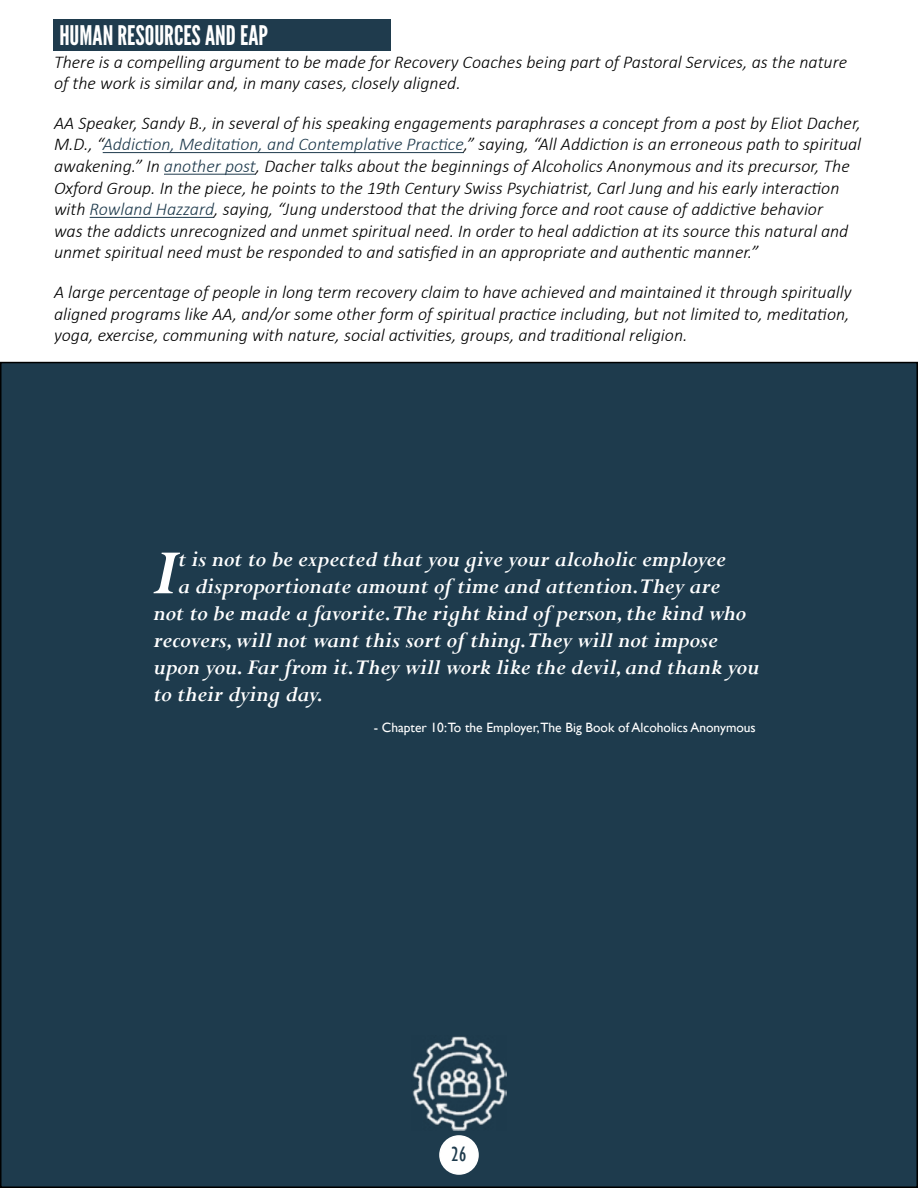
<style>
.page{position:relative;width:918px;height:1188px;background:#fff}
.page>*{position:absolute;margin:0;border:0;box-sizing:border-box;transform-origin:0 0}
.t1{font:italic 700 71.55px "Perpetua";color:#fff}
.t2{font:27px "League Gothic";color:#fff}
.t3{font:italic 700 24px "Perpetua";color:#fff}
.t4{font:condensed 21px "Gill Sans";color:#1f3b4d}
.t5{font:italic 300 18px/21.6px "Calibri";color:#000}
.t6{font:13.5px "Gill Sans";color:#fff}
.s1{color:#1f3b4d}
</style>
<div class="page">
<div style="left:53px;top:20px;width:338px;height:31px;background:#1f3b4d"></div>
<div style="left:1px;top:363px;width:916px;height:824px;background:#1e3b4d"></div>
<div style="left:440px;top:1136px;width:38px;height:38px;background:#fff;border-radius:50%"></div>
<div style="left:439px;top:1135px;width:40px;height:40px;border:2px solid #fff;border-radius:50%"></div>
<hr style="left:103px;top:152px;width:361px;height:1px;background:#1f3b4d">
<hr style="left:164px;top:174px;width:92px;height:1px;background:#1f3b4d">
<hr style="left:90px;top:217px;width:124px;height:1px;background:#1f3b4d">
<img style="left:412px;top:1036px;width:95px;height:95px">
<h2 class="t2" style="left:59px;top:20px;width:210px">HUMAN RESOURCES AND EAP</h2>
<p class="t5" style="left:54px;top:51px;width:795px">There is a compelling argument to be made for Recovery Coaches being part of Pastoral Services, as the nature of the work is similar and, in many cases, closely aligned.</p>
<p class="t5" style="left:54px;top:112px;width:809px">AA Speaker, Sandy B., in several of his speaking engagements paraphrases a concept from a post by Eliot Dacher, M.D., “<span class="s1">Addiction, Meditation, and Contemplative Practice</span>,” saying, “All Addiction is an erroneous path to spiritual awakening.” In <span class="s1">another post</span>, Dacher talks about the beginnings of Alcoholics Anonymous and its precursor, The Oxford Group. In the piece, he points to the 19th Century Swiss Psychiatrist, Carl Jung and his early interaction with <span class="s1">Rowland Hazzard</span>, saying, “Jung understood that the driving force and root cause of addictive behavior<br>was the addicts unrecognized and unmet spiritual need. In order to heal addiction at its source this natural and unmet spiritual need must be responded to and satisfied in an appropriate and authentic manner.”</p>
<p class="t5" style="left:54px;top:281px;width:799px;text-align:justify">A large percentage of people in long term recovery claim to have achieved and maintained it through spiritually aligned programs like AA, and/or some other form of spiritual practice including, but not limited to, meditation, yoga, exercise, communing with nature, social activities, groups, and traditional religion.</p>
<h1 class="t1" style="left:152px;top:528px;width:28px">I</h1>
<h3 class="t3" style="left:178px;top:544px;width:550px">t is not to be expected that you give your alcoholic employee</h3>
<h3 class="t3" style="left:178px;top:571px;width:544px">a disproportionate amount of time and attention.They are</h3>
<h3 class="t3" style="left:153px;top:598px;width:594px">not to be made a favorite.The right kind of person, the kind who</h3>
<h3 class="t3" style="left:153px;top:625px;width:566px">recovers, will not want this sort of thing.They will not impose</h3>
<h3 class="t3" style="left:153px;top:652px;width:607px">upon you. Far from it.They will work like the devil, and thank you</h3>
<h3 class="t3" style="left:153px;top:679px;width:172px">to their dying day.</h3>
<p class="t6" style="left:374px;top:719px;width:384px">- Chapter 10:To the Employer,The Big Book of Alcoholics Anonymous</p>
<p class="t4" style="left:451px;top:1142px;width:17px">26</p>
</div>
